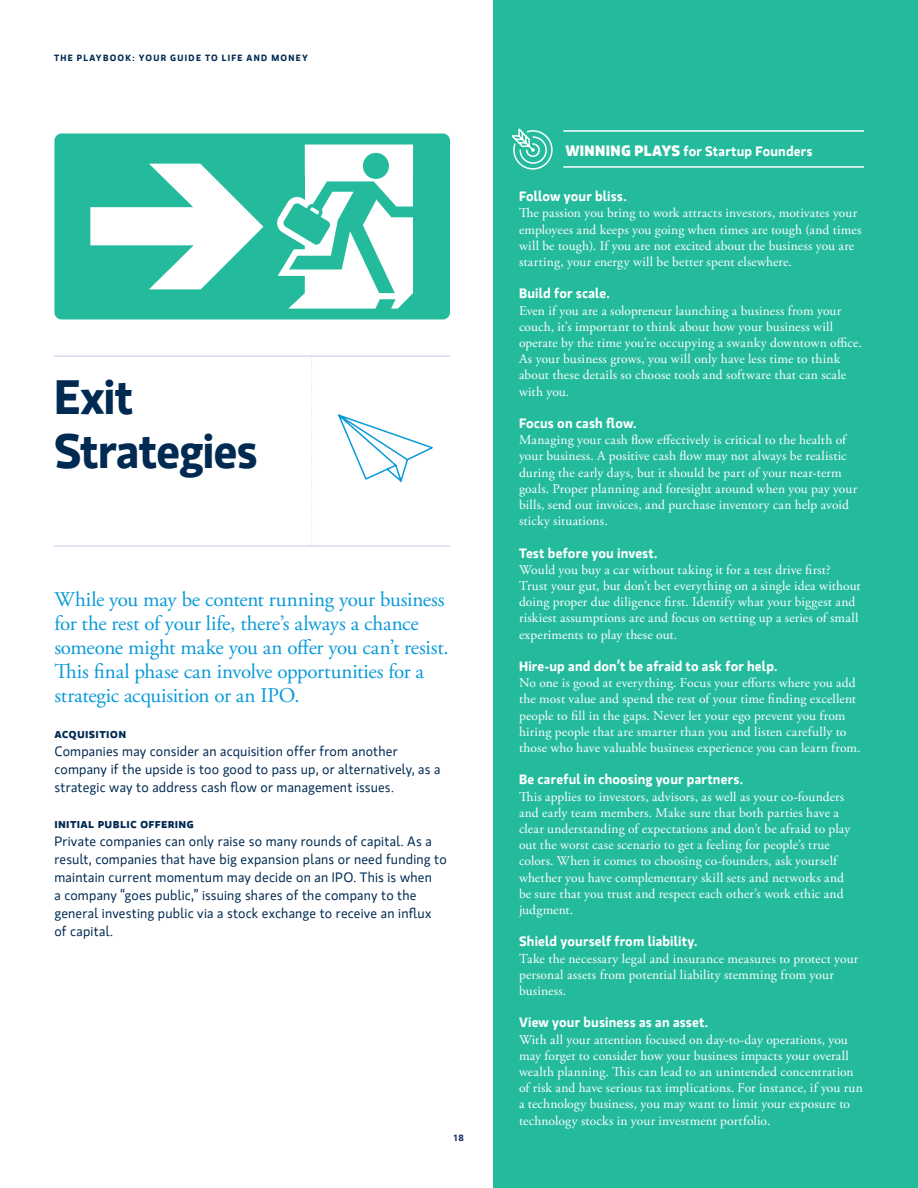
<style>
.page{position:relative;width:918px;height:1188px;background:#fff}
.page>*{position:absolute;margin:0;border:0;box-sizing:border-box;transform-origin:0 0}
.Section_Headings__MS{font:700 48px/54px "MS Gloriola II Std";letter-spacing:-.025em;color:#002a51}
.Intro_Copy__Garamond{font:21px/24px "Adobe Garamond Pro";letter-spacing:-.01em;color:#089ad9}
.Winning_Plays_-_Reve{font:13.5px/16.2px "Adobe Garamond Pro";letter-spacing:.01em;color:#fff}
.Body_Copy__MS_Gloria{font:13.5px/18px "MS Gloriola II Std";letter-spacing:.015em;color:#002a51}
.Winning_Plays_-_Reve-2{font:700 13.5px "MS Gloriola II Std";letter-spacing:.01em;color:#fff}
.t1{font:700 9px "MS Gloriola II Std";letter-spacing:.14em;color:#002a51}
.t2{font:700 9px "MS Gloriola II Std";color:#1c3362}
.s1{font-weight:700}
.s2{font-weight:500;font-size:15px}
.s3{font-family:"MS Gloriola II Std";font-weight:700}
</style>
<div class="page">
<hr style="left:54px;top:355px;width:396px;height:2px;background:#d9daed">
<hr style="left:54px;top:545px;width:396px;height:2px;background:#d9daed">
<div style="left:494px;top:0;width:424px;height:1188px;background:#24bb9d"></div>
<hr style="left:563px;top:130px;width:301px;height:2px;background:#fff">
<hr style="left:563px;top:166px;width:301px;height:2px;background:#fff">
<svg style="left:511px;top:128px;width:42px;height:42px"></svg>
<svg style="left:54px;top:134px;width:396px;height:185px;fill:#24bb9d"></svg>
<div style="left:413px;top:176px;width:22px;height:66px;background:#24bb9d"></div>
<div style="left:363px;top:153px;width:26px;height:26px;background:#24bb9d;border-radius:50%"></div>
<svg style="left:277px;top:175px;width:152px;height:137px"></svg>
<svg style="left:311px;top:358px;width:1px;height:187px"></svg>
<svg style="left:338px;top:414px;width:95px;height:68px"></svg>
<p class="t1" style="left:54px;top:51px;width:256px">THE PLAYBOOK: YOUR GUIDE TO LIFE AND MONEY</p>
<p class="Section_Headings__MS" style="left:54px;top:368px;width:205px">Exit<br>Strategies</p>
<p class="Intro_Copy__Garamond" style="left:54px;top:588px;width:396px">While you may be content running your business for the rest of your life, there’s always a chance someone might make you an offer you can’t resist.<br>This final phase can involve opportunities for a strategic acquisition or an IPO.</p>
<p class="Body_Copy__MS_Gloria" style="left:54px;top:724px;width:388px"><span class="s1">acquisition<br></span>Companies may consider an acquisition offer from another company if the upside is too good to pass up, or alternatively, as a strategic way to address cash flow or management issues.</p>
<p class="Body_Copy__MS_Gloria" style="left:54px;top:814px;width:394px"><span class="s1">initial public offering<br></span>Private companies can only raise so many rounds of capital. As a result, companies that have big expansion plans or need funding to maintain current momentum may decide on an IPO. This is when<br>a company “goes public,” issuing shares of the company to the general investing public via a stock exchange to receive an influx of capital.</p>
<p class="t2" style="left:454px;top:1131px;width:12px">18</p>
<p class="Winning_Plays_-_Reve-2" style="left:565px;top:142px;width:249px"><span class="s2">WINNING PLAYS</span> for Startup Founders</p>
<p class="Winning_Plays_-_Reve" style="left:519px;top:189px;width:344px"><span class="s3">Follow your bliss.<br></span>The passion you bring to work attracts investors, motivates your employees and keeps you going when times are tough (and times will be tough). If you are not excited about the business you are starting, your energy will be better spent elsewhere.</p>
<p class="Winning_Plays_-_Reve" style="left:519px;top:287px;width:345px"><span class="s3">Build for scale.<br></span>Even if you are a solopreneur launching a business from your couch, it’s important to think about how your business will operate by the time you’re occupying a swanky downtown office.<br>As your business grows, you will only have less time to think about these details so choose tools and software that can scale with you.</p>
<p class="Winning_Plays_-_Reve" style="left:519px;top:416px;width:340px"><span class="s3">Focus on cash flow.<br></span>Managing your cash flow effectively is critical to the health of your business. A positive cash flow may not always be realistic during the early days, but it should be part of your near-term goals. Proper planning and foresight around when you pay your bills, send out invoices, and purchase inventory can help avoid sticky situations.</p>
<p class="Winning_Plays_-_Reve" style="left:519px;top:546px;width:343px"><span class="s3">Test before you invest.<br></span>Would you buy a car without taking it for a test drive first?<br>Trust your gut, but don’t bet everything on a single idea without doing proper due diligence first. Identify what your biggest and riskiest assumptions are and focus on setting up a series of small experiments to play these out.</p>
<p class="Winning_Plays_-_Reve" style="left:519px;top:659px;width:343px"><span class="s3">Hire-up and don’t be afraid to ask for help.<br></span>No one is good at everything. Focus your efforts where you add the most value and spend the rest of your time finding excellent people to fill in the gaps. Never let your ego prevent you from hiring people that are smarter than you and listen carefully to those who have valuable business experience you can learn from.</p>
<p class="Winning_Plays_-_Reve" style="left:519px;top:773px;width:333px"><span class="s3">Be careful in choosing your partners.<br></span>This applies to investors, advisors, as well as your co-founders and early team members. Make sure that both parties have a clear understanding of expectations and don’t be afraid to play out the worst case scenario to get a feeling for people’s true colors. When it comes to choosing co-founders, ask yourself whether you have complementary skill sets and networks and be sure that you trust and respect each other’s work ethic and judgment.</p>
<p class="Winning_Plays_-_Reve" style="left:519px;top:935px;width:341px"><span class="s3">Shield yourself from liability.<br></span>Take the necessary legal and insurance measures to protect your personal assets from potential liability stemming from your business.</p>
<p class="Winning_Plays_-_Reve" style="left:519px;top:1016px;width:345px"><span class="s3">View your business as an asset.<br></span>With all your attention focused on day-to-day operations, you may forget to consider how your business impacts your overall wealth planning. This can lead to an unintended concentration of risk and have serious tax implications. For instance, if you run a technology business, you may want to limit your exposure to technology stocks in your investment portfolio.</p>
</div>
